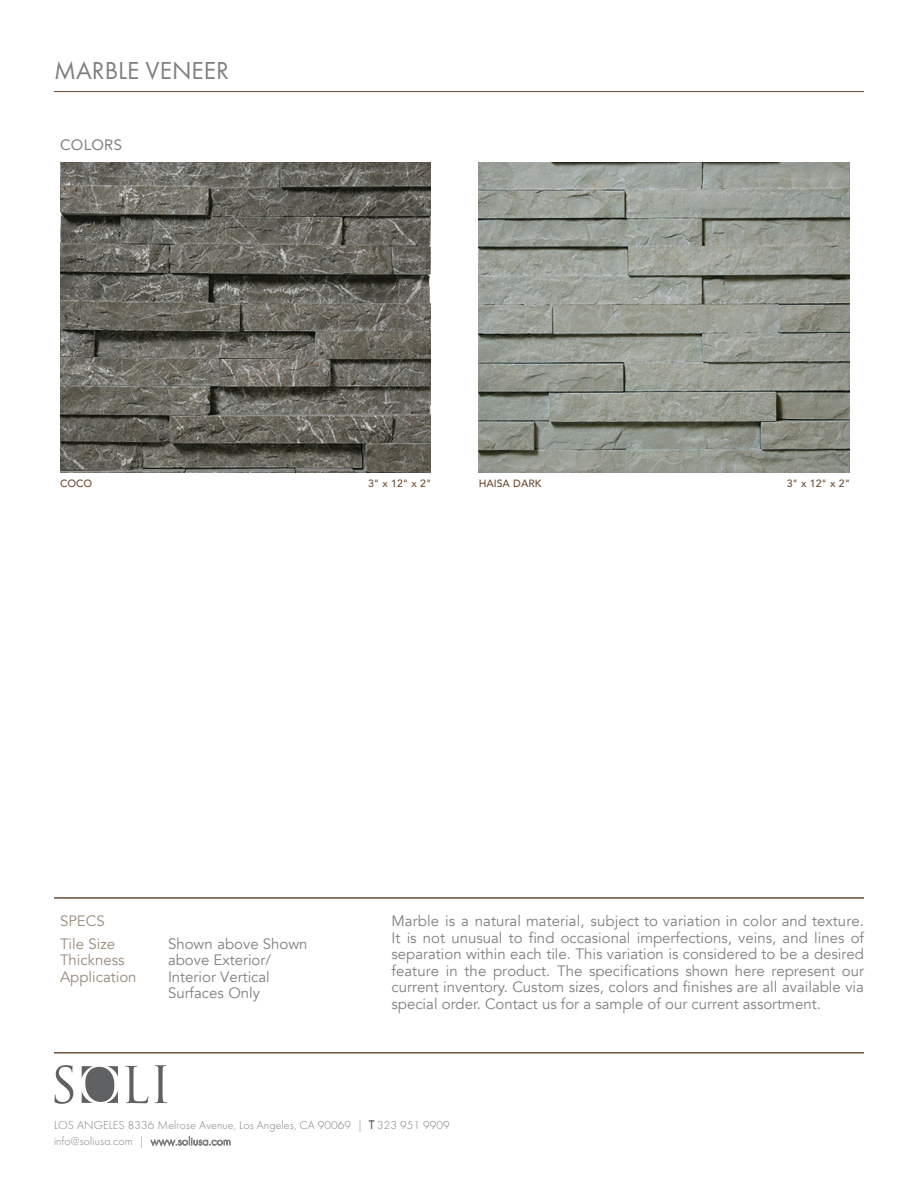
<style>
.page{position:relative;width:918px;height:1188px;background:#fff}
.page>*{position:absolute;margin:0;border:0;box-sizing:border-box;transform-origin:0 0}
.t1{font:25.5px "Futura PT";color:#808080}
.t2{font:15px/16.5px "Avenir";color:#808080}
.t3{font:15px/22.5px "Avenir";color:#998b7d}
.t4{font:15px "Avenir";letter-spacing:.02em;color:#808080}
.t5{font:300 12px/16.5px "Futura PT";letter-spacing:.01em;color:#808080}
.t6{font:500 10.5px "Avenir";color:#6b4b33}
</style>
<div class="page">
<img style="left:60px;top:163px;width:370px;height:309px">
<img style="left:479px;top:163px;width:370px;height:309px">
<hr style="left:54px;top:91px;width:810px;height:1px;background:#6b4b33">
<hr style="left:54px;top:898px;width:810px;height:1px;background:#6b4b33">
<hr style="left:54px;top:1053px;width:810px;height:1px;background:#6b4b33">
<img style="left:55px;top:1065px;width:112px;height:39px">
<h1 class="t1" style="left:54px;top:55px;width:59px">EER</h1>
<p class="t4" style="left:60px;top:133px;width:64px">COLORS</p>
<p class="t6" style="left:60px;top:474px;width:34px">COCO</p>
<p class="t6" style="left:368px;top:474px;width:65px">3" x 12" x 2"</p>
<p class="t6" style="left:479px;top:474px;width:64px">HAISA DARK</p>
<p class="t6" style="left:787px;top:474px;width:65px">3" x 12" x 2"</p>
<p class="t3" style="left:60px;top:910px;width:57px">SPECS<br>Tile Size</p>
<p class="t3" style="left:60px;top:952px;width:78px;line-height:16.5px">Thickness<br>Application</p>
<p class="t2" style="left:168px;top:936px;width:141px">Shown above Shown above Exterior/<br>Interior Vertical<br>Surfaces Only</p>
<p class="t2" style="left:391px;top:913px;width:474px;text-align:justify">Marble is a natural material, subject to variation in color and texture.<br>It is not unusual to find occasional imperfections, veins, and lines of separation within each tile. This variation is considered to be a desired feature in the product. The specifications shown here represent our current inventory. Custom sizes, colors and finishes are all available via special order. Contact us for a sample of our current assortment.</p>
<p class="t5" style="left:54px;top:1116px;width:397px">LOS ANGELES 8336 Melrose Avenue, Los Angeles, CA 90069 | T 323 951 9909 info@soliusa.com | www.soliusa.com</p>
</div>
